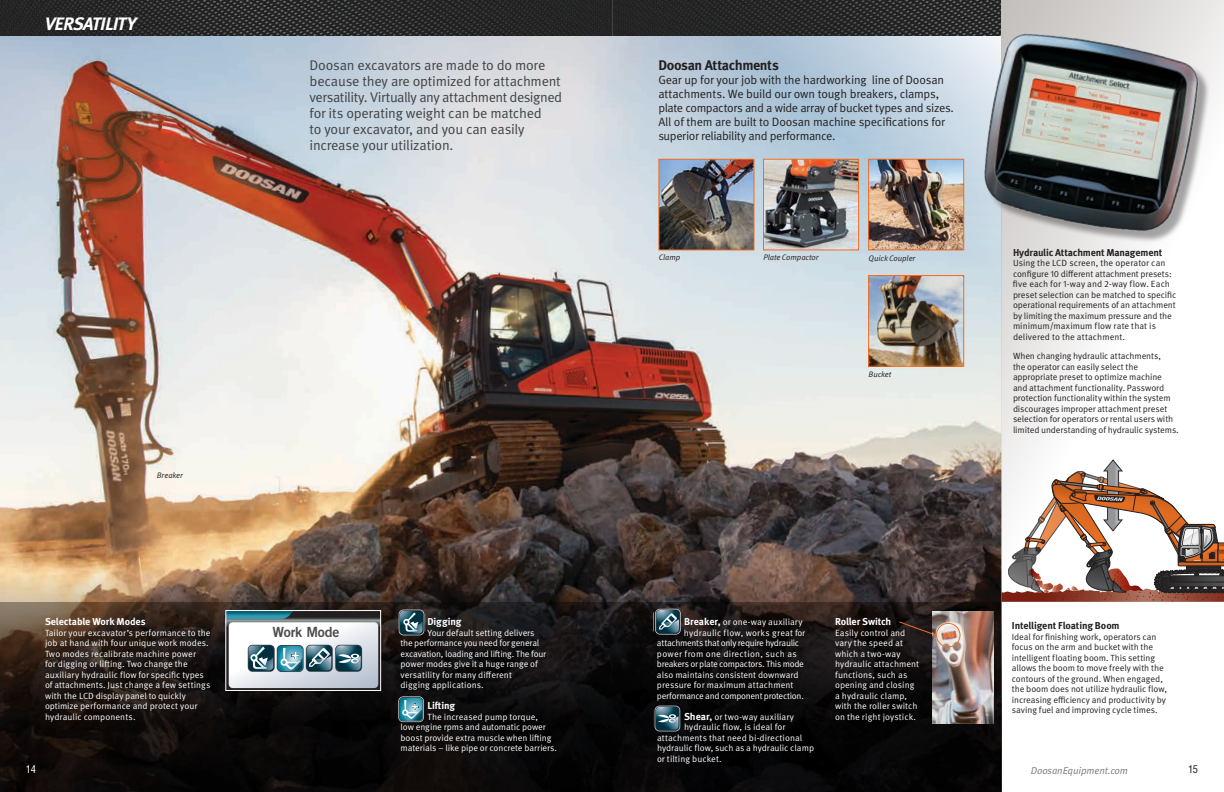
<style>
.page{position:relative;width:1224px;height:792px;background:#fff}
.page>*{position:absolute;margin:0;border:0;box-sizing:border-box;transform-origin:0 0}
.t1{font:italic 700 18px "Meta Plus";letter-spacing:-.05em;color:#fff}
.t2{font:14px/16px "Meta OT Norm";letter-spacing:-.02em;color:#414142}
.t3{font:700 14px "Meta OT";letter-spacing:-.025em;color:#231f20}
.t4{font:14px "Trade Gothic LT Std Bd 2";letter-spacing:-.01em;color:#4d4d4f}
.t5{font:12px/14px "Meta OT Norm";letter-spacing:-.02em;color:#231f20}
.t6{font:condensed 10.5px "Helvetica LT Pro";color:#231f20}
.t7{font:condensed 10.5px "Helvetica LT Pro";color:#fff}
.t8{font:700 10px "Meta OT";letter-spacing:-.015em;color:#231f20}
.t9{font:700 10px "Meta OT";letter-spacing:-.015em;color:#fff}
.t10{font:10px "Meta OT Norm Ita";letter-spacing:-.015em;color:#817872}
.t11{font:9px/10.5px "Meta OT Norm";letter-spacing:.005em;color:#fff}
.t12{font:9px/10.5px "Meta OT Norm";letter-spacing:-.01em;color:#231f20}
.t13{font:9px "Meta OT Norm";letter-spacing:-.035em;color:#fff}
.t14{font:9px "Meta OT Norm";letter-spacing:.03em;color:#fff}
.t15{font:8px "Meta OT Norm Ita";letter-spacing:-.01em;color:#231f20}
.s1{font-family:"Meta OT";font-weight:700;font-size:10px}
</style>
<div class="page">
<img style="left:0;top:36px;width:1001px;height:500px">
<img style="left:0;top:0;width:613px;height:36px">
<svg style="left:613px;top:0;width:388px;height:36px;background:#29292a"></svg>
<svg style="left:0;top:536px;width:1001px;height:256px;background:#2b221d"></svg>
<svg style="left:1001px;top:0;width:223px;height:792px"></svg>
<img style="left:765px;top:161px;width:92px;height:87px">
<div style="left:763px;top:159px;width:96px;height:91px;border:1px solid #f36c21"></div>
<img style="left:660px;top:161px;width:92px;height:87px">
<div style="left:658px;top:159px;width:96px;height:91px;border:1px solid #f36c21"></div>
<img style="left:870px;top:161px;width:92px;height:87px">
<div style="left:868px;top:159px;width:96px;height:91px;border:1px solid #f36c21"></div>
<img style="left:870px;top:277px;width:92px;height:88px">
<div style="left:868px;top:275px;width:96px;height:92px;border:1px solid #f36c21"></div>
<div style="left:986px;top:36px;width:224px;height:207px;background:#231f20;opacity:.4"></div>
<img style="left:956px;top:13px;width:250px;height:229px">
<img style="left:933px;top:612px;width:61px;height:111px">
<svg style="left:898px;top:621px;width:39px;height:15px"></svg>
<div style="left:936px;top:623px;width:25px;height:24px;border:1px solid #f36c21;border-radius:50%"></div>
<svg style="left:397px;top:696px;width:30px;height:26px"></svg>
<svg style="left:227px;top:612px;width:151px;height:76px"></svg>
<div style="left:225px;top:610px;width:156px;height:81px;border:1px solid #fff"></div>
<div style="left:399px;top:610px;width:25px;height:25px;border:1px solid #44424a;border-radius:4px"></div>
<svg style="left:400px;top:610px;width:27px;height:26px"></svg>
<svg style="left:1001px;top:459px;width:223px;height:143px"></svg>
<div style="left:655px;top:706px;width:25px;height:25px;border:1px solid #44424a;border-radius:4px"></div>
<svg style="left:654px;top:706px;width:25px;height:25px"></svg>
<div style="left:655px;top:609px;width:26px;height:25px;border:2px solid #fff;border-radius:4px"></div>
<svg style="left:654px;top:609px;width:26px;height:26px"></svg>
<h1 class="t1" style="left:45px;top:13px;width:93px">VERSATILITY</h1>
<p class="t15" style="left:157px;top:471px;width:28px">Breaker</p>
<h2 class="t2" style="left:310px;top:57px;width:254px">Doosan excavators are made to do more because they are optimized for attachment versatility. Virtually any attachment designed for its operating weight can be matched<br>to your excavator, and you can easily increase your utilization.</h2>
<h2 class="t3" style="left:658px;top:57px;width:122px">Doosan Attachments</h2>
<p class="t5" style="left:658px;top:73px;width:297px">Gear up for your job with the hardworking line of Doosan attachments. We build our own tough breakers, clamps, plate compactors and a wide array of bucket types and sizes.<br>All of them are built to Doosan machine specifications for superior reliability and performance.</p>
<p class="t15" style="left:659px;top:253px;width:23px">Clamp</p>
<p class="t15" style="left:764px;top:253px;width:57px">Plate Compactor</p>
<p class="t15" style="left:869px;top:253px;width:48px">Quick Coupler</p>
<p class="t15" style="left:869px;top:369px;width:24px">Bucket</p>
<p class="t8" style="left:1013px;top:246px;width:151px">Hydraulic Attachment Management</p>
<p class="t12" style="left:1013px;top:258px;width:165px">Using the LCD screen, the operator can configure 10 different attachment presets: five each for 1-way and 2-way flow. Each preset selection can be matched to specific operational requirements of an attachment by limiting the maximum pressure and the minimum/maximum flow rate that is delivered to the attachment.</p>
<p class="t12" style="left:1013px;top:351px;width:167px">When changing hydraulic attachments,<br>the operator can easily select the appropriate preset to optimize machine<br>and attachment functionality. Password protection functionality within the system discourages improper attachment preset selection for operators or rental users with limited understanding of hydraulic systems.</p>
<p class="t9" style="left:45px;top:616px;width:102px">Selectable Work Modes</p>
<p class="t11" style="left:45px;top:628px;width:167px">Tailor your excavator’s performance to the job at hand with four unique work modes.<br>Two modes recalibrate machine power<br>for digging or lifting. Two change the auxiliary hydraulic flow for specific types of attachments. Just change a few settings with the LCD display panel to quickly optimize performance and protect your hydraulic components.</p>
<p class="t11" style="left:684px;top:617px;width:120px"><span class="s1">Breaker,</span> or one-way auxiliary</p>
<p class="t11" style="left:684px;top:628px;width:123px">hydraulic flow, works great for</p>
<p class="t13" style="left:657px;top:638px;width:144px">attachments that only require hydraulic</p>
<p class="t14" style="left:657px;top:649px;width:141px">power from one direction, such as</p>
<p class="t13" style="left:657px;top:659px;width:148px">breakers or plate compactors. This mode</p>
<p class="t11" style="left:657px;top:670px;width:143px">also maintains consistent downward</p>
<p class="t11" style="left:657px;top:680px;width:138px">pressure for maximum attachment</p>
<p class="t13" style="left:657px;top:691px;width:148px">performance and component protection.</p>
<p class="t11" style="left:684px;top:712px;width:112px"><span class="s1">Shear,</span> or two-way auxiliary</p>
<p class="t11" style="left:684px;top:722px;width:103px">hydraulic flow, is ideal for</p>
<p class="t11" style="left:657px;top:733px;width:147px">attachments that need bi-directional</p>
<p class="t11" style="left:657px;top:743px;width:159px">hydraulic flow, such as a hydraulic clamp</p>
<p class="t11" style="left:657px;top:754px;width:66px">or tilting bucket.</p>
<p class="t9" style="left:835px;top:616px;width:58px">Roller Switch</p>
<p class="t11" style="left:835px;top:628px;width:86px">Easily control and vary the speed at which a two-way hydraulic attachment functions, such as opening and closing a hydraulic clamp, with the roller switch on the right joystick.</p>
<p class="t9" style="left:427px;top:616px;width:35px">Digging</p>
<p class="t11" style="left:400px;top:628px;width:147px;text-indent:27px">Your default setting delivers the performance you need for general excavation, loading and lifting. The four power modes give it a huge range of versatility for many different<br>digging applications.</p>
<p class="t9" style="left:427px;top:700px;width:29px">Lifting</p>
<p class="t11" style="left:400px;top:712px;width:158px;text-indent:27px">The increased pump torque,<br>low engine rpms and automatic power boost provide extra muscle when lifting materials – like pipe or concrete barriers.</p>
<p class="t8" style="left:1012px;top:620px;width:109px">Intelligent Floating Boom</p>
<p class="t12" style="left:1012px;top:632px;width:157px">Ideal for finishing work, operators can focus on the arm and bucket with the intelligent floating boom. This setting allows the boom to move freely with the contours of the ground. When engaged, the boom does not utilize hydraulic flow, increasing efficiency and productivity by saving fuel and improving cycle times.</p>
<h2 class="t4" style="left:272px;top:624px;width:69px">Work Mode</h2>
<p class="t7" style="left:26px;top:762px;width:12px">14</p>
<p class="t10" style="left:1031px;top:765px;width:99px">DoosanEquipment.com</p>
<p class="t6" style="left:1188px;top:762px;width:12px">15</p>
</div>
